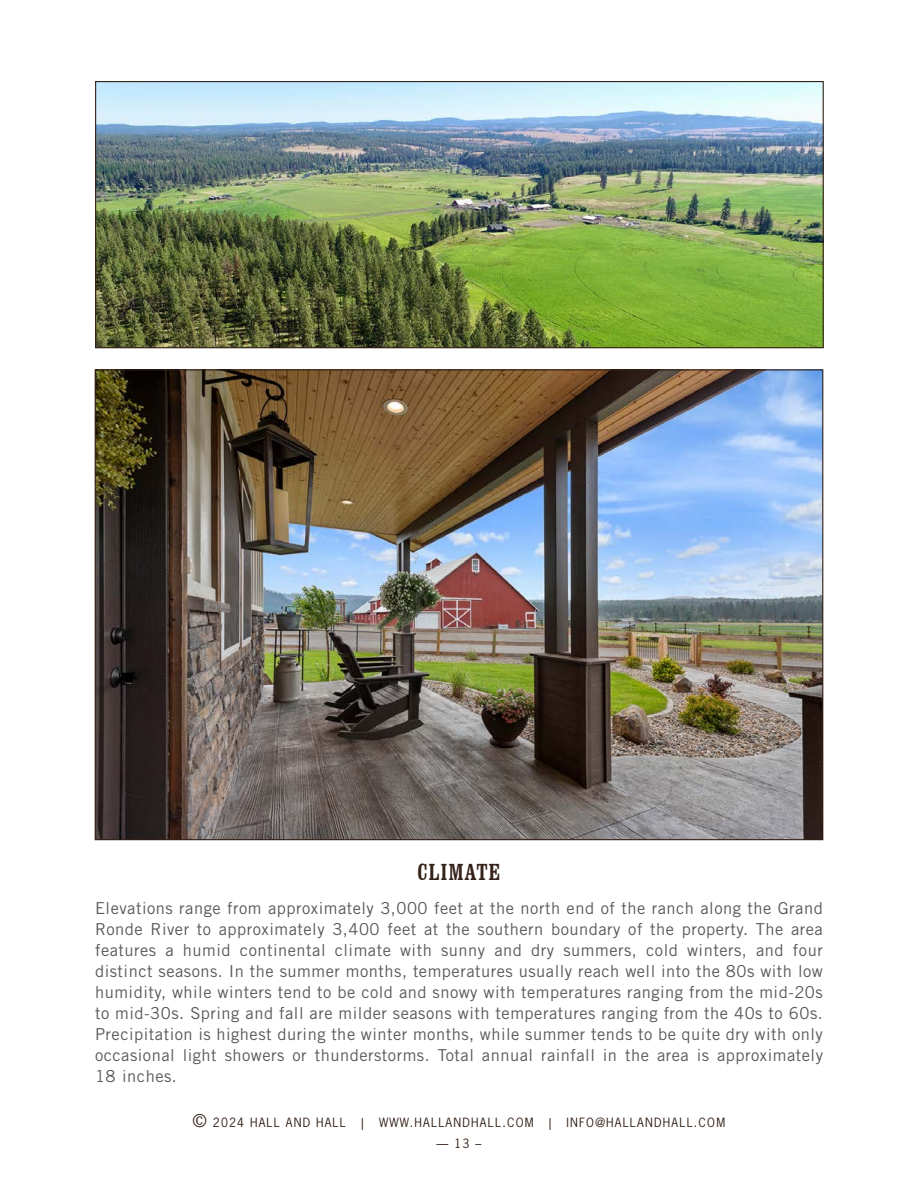
<style>
.page{position:relative;width:918px;height:1188px;background:#fff}
.page>*{position:absolute;margin:0;border:0;box-sizing:border-box;transform-origin:0 0}
.t1{font:condensed 24px "Clarendon BT";letter-spacing:.04em;color:#342117}
.t2{font:16.5px/21px "Trade Gothic LT Std";letter-spacing:.03em;color:#58595b;text-align:justify}
.t3{font:12px "News Gothic Std";letter-spacing:.1em;color:#342117}
.s1{font-size:16.5px}
</style>
<div class="page">
<img style="left:97px;top:83px;width:725px;height:263px">
<div style="left:95px;top:81px;width:729px;height:267px;border:1px solid #342117"></div>
<img style="left:97px;top:371px;width:724px;height:467px">
<h1 class="t1" style="left:418px;top:856px;width:84px">CLIMATE</h1>
<p class="t2" style="left:95px;top:897px;width:729px">Elevations range from approximately 3,000 feet at the north end of the ranch along the Grand Ronde River to approximately 3,400 feet at the southern boundary of the property. The area features a humid continental climate with sunny and dry summers, cold winters, and four distinct seasons. In the summer months, temperatures usually reach well into the 80s with low humidity, while winters tend to be cold and snowy with temperatures ranging from the mid-20s to mid-30s. Spring and fall are milder seasons with temperatures ranging from the 40s to 60s.<br>Precipitation is highest during the winter months, while summer tends to be quite dry with only occasional light showers or thunderstorms. Total annual rainfall in the area is approximately 18 inches.</p>
<p class="t3" style="left:193px;top:1115px;width:155px"><span class="s1">©</span> 2024 HALL AND HALL</p>
<p class="t3" style="left:361px;top:1115px;width:4px">|</p>
<p class="t3" style="left:379px;top:1115px;width:156px">WWW.HALLANDHALL.COM</p>
<p class="t3" style="left:549px;top:1115px;width:4px">|</p>
<p class="t3" style="left:567px;top:1115px;width:160px">INFO@HALLANDHALL.COM</p>
<p class="t3" style="left:437px;top:1135px;width:46px">— 13 –</p>
</div>
